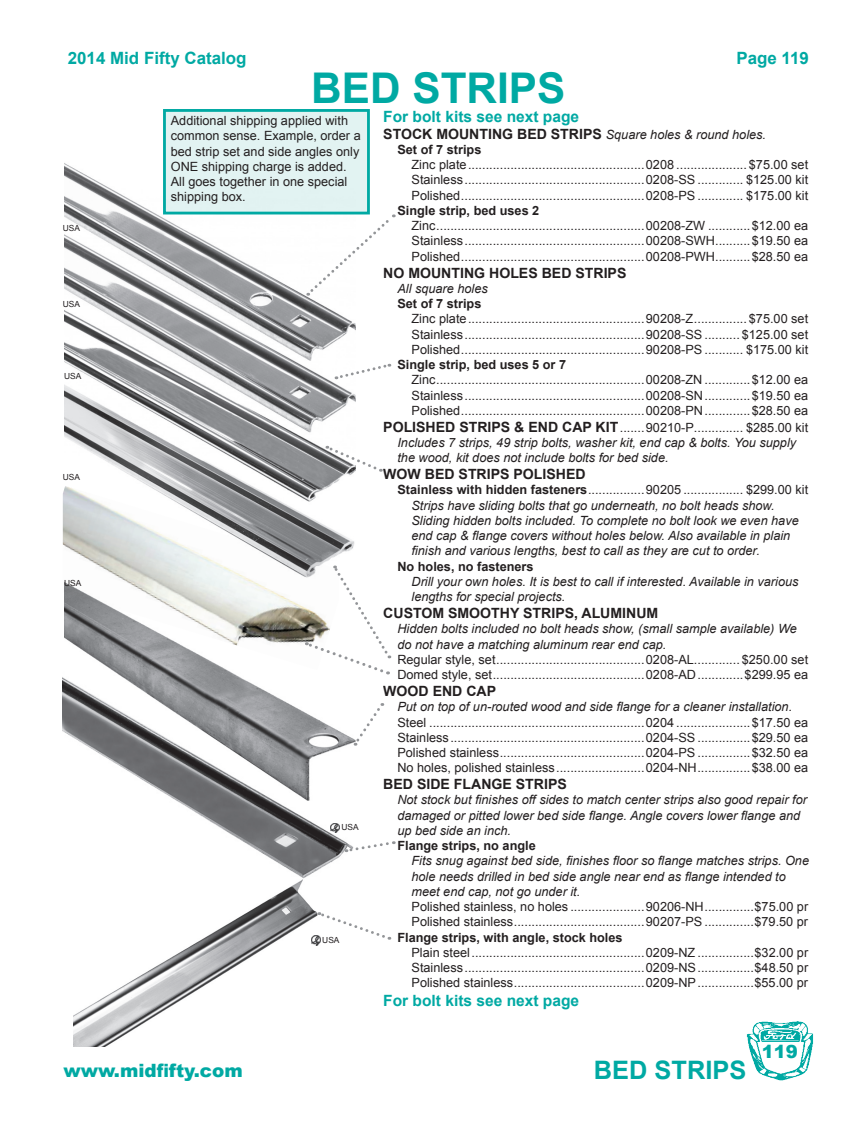
<style>
.page{position:relative;width:864px;height:1134px;background:#fff}
.page>*{position:absolute;margin:0;border:0;box-sizing:border-box;transform-origin:0 0}
.t1{font:700 42.3px "Arial";color:#00a9a3}
.t2{font:700 25.35px "Arial";color:#00a9a3}
.t3{font:900 18.3px "Arial";color:#00a9a3}
.t4{font:900 18px "Arial";color:#00a9a3}
.t5{font:700 16.95px "Arial";color:#00a9a3}
.t6{font:700 15.6px "Arial";color:#00a9a3}
.t7{font:700 14.1px "Arial";color:#231f20}
.t8{font:12.75px/15.3px "Arial";color:#231f20;text-align:justify}
.t9{font:italic 12.75px/15.3px "Arial";color:#231f20}
.t10{font:700 12.75px "Arial";color:#231f20}
.t11{font:8.4px "Arial";color:#231f20}
.s1{font-weight:700;font-style:normal;font-size:14.1px}
.s2{font-weight:700;font-style:normal}
.s3{font-style:normal}
</style>
<div class="page">
<div style="left:163px;top:109px;width:207px;height:105px;background:#e2f3f2;border:3px solid #00a9a3"></div>
<img style="left:64px;top:160px;width:291px;height:394px">
<svg style="left:308px;top:214px;width:87px;height:82px"></svg>
<svg style="left:336px;top:362px;width:54px;height:18px"></svg>
<svg style="left:326px;top:445px;width:55px;height:27px"></svg>
<img style="left:62px;top:677px;width:284px;height:202px">
<img style="left:64px;top:670px;width:289px;height:130px">
<img style="left:74px;top:880px;width:243px;height:166px">
<svg style="left:346px;top:841px;width:48px;height:12px"></svg>
<svg style="left:353px;top:703px;width:30px;height:43px"></svg>
<svg style="left:311px;top:911px;width:79px;height:34px"></svg>
<img style="left:63px;top:486px;width:276px;height:184px">
<svg style="left:305px;top:565px;width:85px;height:110px"></svg>
<svg style="left:331px;top:823px;width:8px;height:10px"></svg>
<img style="left:746px;top:1021px;width:67px;height:60px">
<h3 class="t5" style="left:68px;top:47px;width:180px">2014 Mid Fifty Catalog</h3>
<h3 class="t5" style="left:736px;top:47px;width:74px">Page 119</h3>
<p class="t11" style="left:63px;top:222px;width:19px">USA</p>
<p class="t11" style="left:63px;top:299px;width:19px">USA</p>
<p class="t11" style="left:64px;top:371px;width:19px">USA</p>
<p class="t11" style="left:63px;top:472px;width:19px">USA</p>
<p class="t11" style="left:64px;top:577px;width:19px">USA</p>
<h1 class="t1" style="left:311px;top:60px;width:256px">BED STRIPS</h1>
<p class="t8" style="left:171px;top:113px;width:191px;text-align:left">Additional shipping applied with common sense. Example, order a bed strip set and side angles only<br>ONE shipping charge is added.<br>All goes together in one special shipping box.</p>
<p class="t11" style="left:341px;top:822px;width:19px">USA</p>
<p class="t11" style="left:322px;top:934px;width:19px">USA</p>
<p class="t6" style="left:383px;top:106px;width:197px">For bolt kits see next page</p>
<p class="t9" style="left:397px;top:127px;width:370px;text-indent:-14px"><span class="s1">STOCK MOUNTING BED STRIPS</span> Square holes &amp; round holes.<br><span class="s2">Set of 7 strips</span></p>
<p class="t8" style="left:412px;top:157px;width:398px">Zinc plate..................................................0208 .................... $75.00 set Stainless...................................................0208-SS ............. $125.00 kit Polished....................................................0208-PS ............. $175.00 kit</p>
<p class="t10" style="left:397px;top:202px;width:143px">Single strip, bed uses 2</p>
<p class="t8" style="left:412px;top:218px;width:398px">Zinc...........................................................00208-ZW ............$12.00 ea Stainless...................................................00208-SWH..........$19.50 ea Polished....................................................00208-PWH..........$28.50 ea</p>
<p class="t7" style="left:383px;top:263px;width:245px">NO MOUNTING HOLES BED STRIPS</p>
<p class="t9" style="left:397px;top:281px;width:92px">All square holes</p>
<p class="t10" style="left:397px;top:295px;width:86px">Set of 7 strips</p>
<p class="t8" style="left:412px;top:311px;width:398px">Zinc plate..................................................90208-Z............... $75.00 set Stainless...................................................90208-SS .......... $125.00 set Polished....................................................90208-PS ........... $175.00 kit</p>
<p class="t10" style="left:397px;top:356px;width:170px">Single strip, bed uses 5 or 7</p>
<p class="t8" style="left:412px;top:372px;width:398px">Zinc...........................................................00208-ZN .............$12.00 ea Stainless...................................................00208-SN.............$19.50 ea Polished....................................................00208-PN.............$28.50 ea</p>
<p class="t9" style="left:397px;top:420px;width:412px;text-indent:-14px"><span class="s1">POLISHED STRIPS &amp; END CAP KIT</span><span class="s3">.......90210-P.............. $285.00 kit<br></span>Includes 7 strips, 49 strip bolts, washer kit, end cap &amp; bolts. You supply the wood, kit does not include bolts for bed side.</p>
<p class="t7" style="left:383px;top:465px;width:204px">WOW BED STRIPS POLISHED</p>
<p class="t9" style="left:412px;top:483px;width:398px;text-indent:-14px"><span class="s2">Stainless with hidden fasteners</span><span class="s3">................90205 ................. $299.00 kit </span>Strips have sliding bolts that go underneath, no bolt heads show.<br>Sliding hidden bolts included. To complete no bolt look we even have end cap &amp; flange covers without holes below. Also available in plain finish and various lengths, best to call as they are cut to order.</p>
<p class="t10" style="left:397px;top:558px;width:138px">No holes, no fasteners</p>
<p class="t9" style="left:412px;top:574px;width:388px">Drill your own holes. It is best to call if interested. Available in various lengths for special projects.</p>
<p class="t7" style="left:383px;top:604px;width:277px">CUSTOM SMOOTHY STRIPS, ALUMINUM</p>
<p class="t9" style="left:397px;top:621px;width:401px">Hidden bolts included no bolt heads show, (small sample available) We do not have a matching aluminum rear end cap.</p>
<p class="t8" style="left:397px;top:652px;width:412px">Regular style, set..........................................0208-AL............. $250.00 set<br>Domed style, set...........................................0208-AD.............$299.95 ea</p>
<p class="t7" style="left:383px;top:682px;width:114px">WOOD END CAP</p>
<p class="t9" style="left:397px;top:699px;width:396px">Put on top of un-routed wood and side flange for a cleaner installation.</p>
<p class="t8" style="left:397px;top:715px;width:412px">Steel .............................................................0204 .....................$17.50 ea Stainless.......................................................0204-SS ...............$29.50 ea Polished stainless.........................................0204-PS ...............$32.50 ea No holes, polished stainless.........................0204-NH...............$38.00 ea</p>
<p class="t7" style="left:383px;top:775px;width:185px">BED SIDE FLANGE STRIPS</p>
<p class="t9" style="left:397px;top:793px;width:411px">Not stock but finishes off sides to match center strips also good repair for damaged or pitted lower bed side flange. Angle covers lower flange and up bed side an inch.</p>
<p class="t10" style="left:397px;top:837px;width:140px">Flange strips, no angle</p>
<p class="t9" style="left:412px;top:854px;width:399px">Fits snug against bed side, finishes floor so flange matches strips. One hole needs drilled in bed side angle near end as flange intended to meet end cap, not go under it.</p>
<p class="t8" style="left:412px;top:899px;width:398px">Polished stainless, no holes .....................90206-NH..............$75.00 pr<br>Polished stainless.....................................90207-PS ..............$79.50 pr</p>
<p class="t10" style="left:397px;top:929px;width:227px">Flange strips, with angle, stock holes</p>
<p class="t8" style="left:412px;top:945px;width:398px">Plain steel.................................................0209-NZ ................$32.00 pr Stainless...................................................0209-NS................$48.50 pr Polished stainless.....................................0209-NP................$55.00 pr</p>
<p class="t6" style="left:383px;top:990px;width:197px">For bolt kits see next page</p>
<h3 class="t4" style="left:762px;top:1039px;width:38px">119</h3>
<h3 class="t3" style="left:64px;top:1057px;width:181px">www.midfifty.com</h3>
<h2 class="t2" style="left:594px;top:1053px;width:154px">BED STRIPS</h2>
</div>
